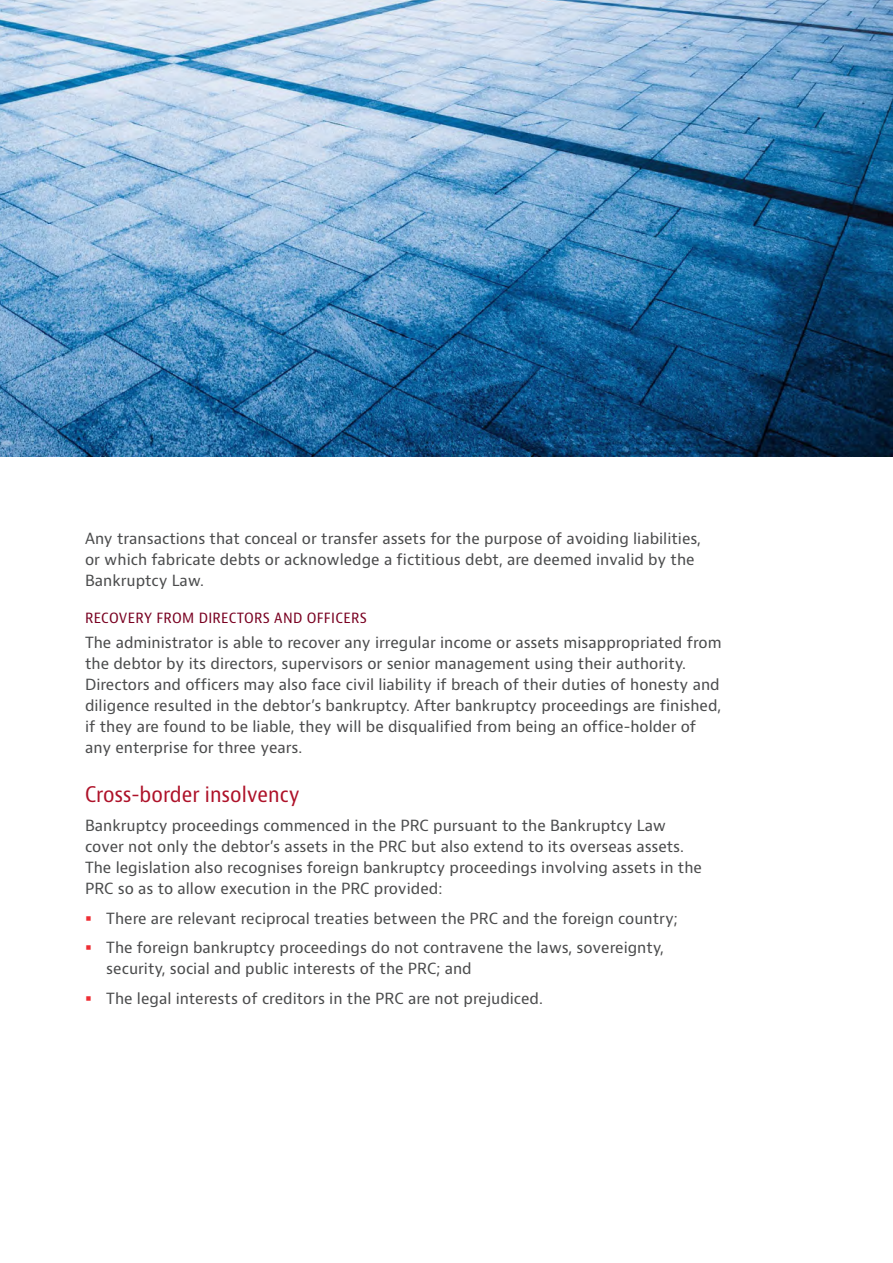
<style>
.page{position:relative;width:893px;height:1263px;background:#fff}
.page>*{position:absolute;margin:0;border:0;box-sizing:border-box;transform-origin:0 0}
.Heading_1{font:21px "Baker Mc Kenzie Bernini Nr Reg";color:#ae1229}
.Body_copy{font:15px/21px "Baker Mc Kenzie Bernini";color:#4b4c4d}
.Heading_3{font:15px "Baker Mc Kenzie Bernini Nr Reg";letter-spacing:.02em;color:#790121}
</style>
<div class="page">
<img style="left:0;top:0;width:893px;height:457px">
<p class="Body_copy" style="left:85px;top:528px;width:617px">Any transactions that conceal or transfer assets for the purpose of avoiding liabilities, or which fabricate debts or acknowledge a fictitious debt, are deemed invalid by the<br>Bankruptcy Law.</p>
<p class="Heading_3" style="left:85px;top:608px;width:283px">RECOVERY FROM DIRECTORS AND OFFICERS</p>
<p class="Body_copy" style="left:85px;top:632px;width:638px">The administrator is able to recover any irregular income or assets misappropriated from the debtor by its directors, supervisors or senior management using their authority.<br>Directors and officers may also face civil liability if breach of their duties of honesty and diligence resulted in the debtor’s bankruptcy. After bankruptcy proceedings are finished, if they are found to be liable, they will be disqualified from being an office-holder of any enterprise for three years.</p>
<p class="Heading_1" style="left:85px;top:781px;width:216px">Cross-border insolvency</p>
<p class="Body_copy" style="left:85px;top:816px;width:618px">Bankruptcy proceedings commenced in the PRC pursuant to the Bankruptcy Law cover not only the debtor’s assets in the PRC but also extend to its overseas assets.<br>The legislation also recognises foreign bankruptcy proceedings involving assets in the PRC so as to allow execution in the PRC provided:</p>
<p class="Body_copy" style="left:106px;top:908px;width:573px">There are relevant reciprocal treaties between the PRC and the foreign country;</p>
<p class="Body_copy" style="left:106px;top:938px;width:559px">The foreign bankruptcy proceedings do not contravene the laws, sovereignty, security, social and public interests of the PRC; and</p>
<p class="Body_copy" style="left:106px;top:988px;width:438px">The legal interests of creditors in the PRC are not prejudiced.</p>
</div>
